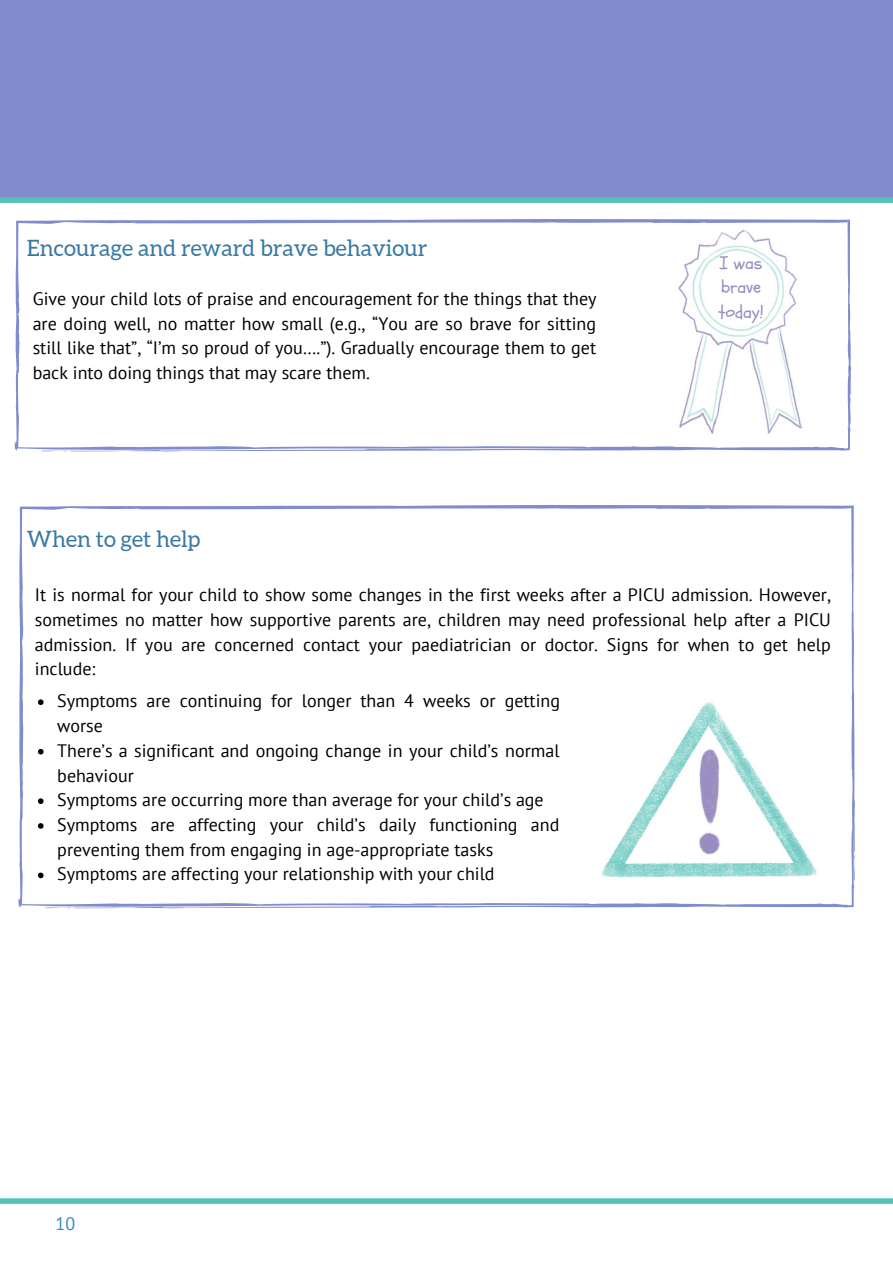
<style>
.page{position:relative;width:893px;height:1264px;background:#fff}
.page>*{position:absolute;margin:0;border:0;box-sizing:border-box;transform-origin:0 0}
.t1{font:22.5px "Aleo";color:#3979a4}
.t2{font:18px/24.8px "PT Sans";color:#000;text-align:justify}
.t3{font:18px/24.8px "Schoolbell";color:#988bc0}
.t4{font:18px "PT Sans";color:#3088c4}
</style>
<div class="page">
<div style="left:0;top:0;width:892px;height:197px;background:#818ccf"></div>
<div style="left:0;top:1198px;width:892px;height:5px;background:#57c2b9"></div>
<div style="left:0;top:197px;width:892px;height:6px;background:#57c2b9"></div>
<svg style="left:15px;top:219px;width:836px;height:233px"></svg>
<svg style="left:18px;top:505px;width:837px;height:403px"></svg>
<svg style="left:38px;top:699px;width:6px;height:6px"></svg>
<svg style="left:38px;top:749px;width:6px;height:5px"></svg>
<svg style="left:38px;top:798px;width:6px;height:6px"></svg>
<svg style="left:38px;top:823px;width:6px;height:5px"></svg>
<svg style="left:38px;top:872px;width:6px;height:6px"></svg>
<p class="t1" style="left:27px;top:235px;width:402px">Encourage and reward brave behaviour</p>
<p class="t2" style="left:33px;top:286px;width:565px">Give your child lots of praise and encouragement for the things that they are doing well, no matter how small (e.g., “You are so brave for sitting still like that”, “I’m so proud of you….”). Gradually encourage them to get back into doing things that may scare them.</p>
<p class="t3" style="left:718px;top:250px;width:46px">I was brave today!</p>
<p class="t1" style="left:27px;top:526px;width:175px">When to get help</p>
<p class="t2" style="left:35px;top:582px;width:797px">It is normal for your child to show some changes in the first weeks after a PICU admission. However, sometimes no matter how supportive parents are, children may need professional help after a PICU admission. If you are concerned contact your paediatrician or doctor. Signs for when to get help include:</p>
<p class="t2" style="left:57px;top:688px;width:504px;text-align:left">Symptoms are continuing for longer than 4 weeks or getting worse<br>There’s a significant and ongoing change in your child’s normal behaviour<br>Symptoms are occurring more than average for your child’s age Symptoms are affecting your child’s daily functioning and preventing them from engaging in age-appropriate tasks Symptoms are affecting your relationship with your child</p>
<p class="t4" style="left:56px;top:1211px;width:21px">10</p>
</div>
